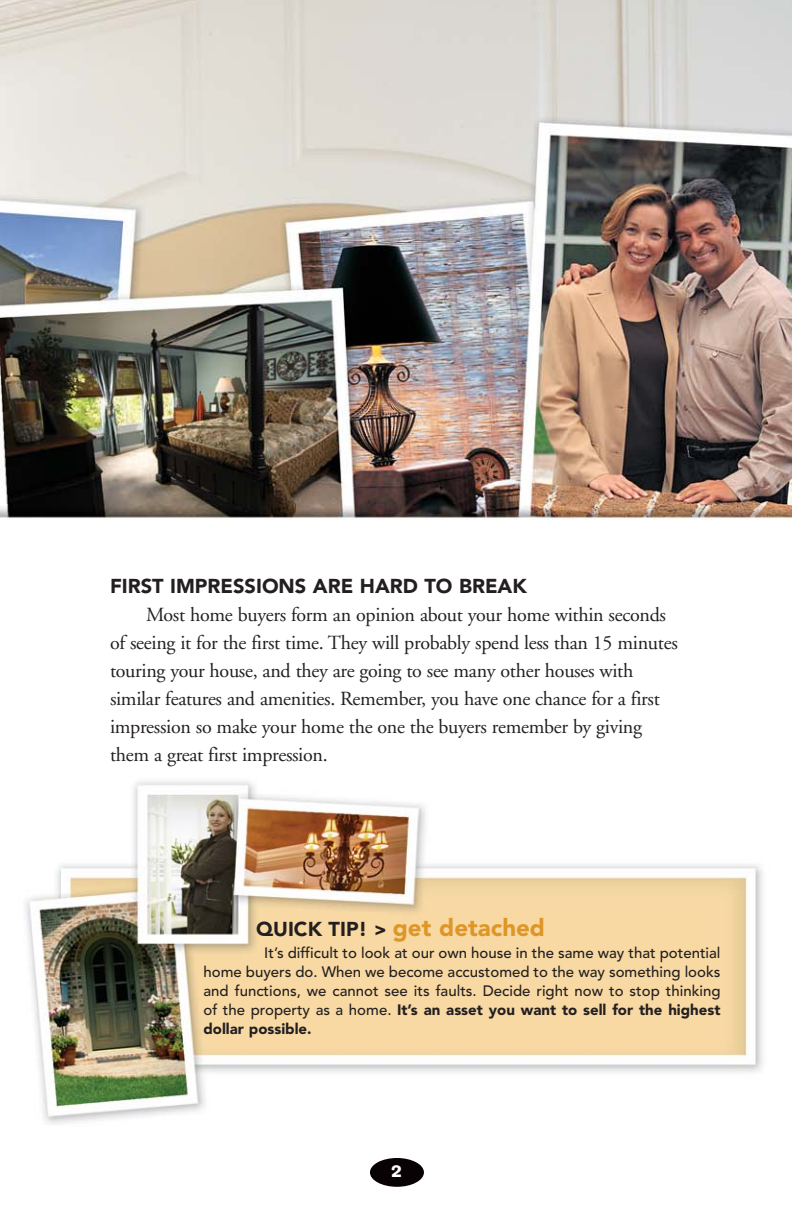
<style>
.page{position:relative;width:792px;height:1224px;background:#fff}
.page>*{position:absolute;margin:0;border:0;box-sizing:border-box;transform-origin:0 0}
.t1{font:900 24px "Avenir";color:#dd9627}
.t2{font:20px/28px "Adobe Garamond";letter-spacing:-.015em;color:#231f20}
.t3{font:900 20px "Avenir";color:#231f20}
.t4{font:700 17px "AG Old Face";color:#fff}
.t5{font:500 15px/19px "Avenir";color:#231f20;text-align:justify}
.s1{font-size:20px;color:#231f20}
.s2{font-size:19px;color:#231f20}
.s3{font-weight:900}
</style>
<div class="page">
<img style="left:0;top:0;width:792px;height:1187px">
<img style="left:12px;top:745px;width:780px;height:381px">
<div style="left:370px;top:1158px;width:54px;height:29px;background:#090204;border-radius:50%"></div>
<p class="t3" style="left:110px;top:578px;width:418px">FIRST IMPRESSIONS ARE HARD TO BREAK</p>
<p class="t2" style="left:110px;top:603px;width:569px;text-indent:36px">Most home buyers form an opinion about your home within seconds of seeing it for the first time. They will probably spend less than 15 minutes touring your house, and they are going to see many other houses with similar features and amenities. Remember, you have one chance for a first impression so make your home the one the buyers remember by giving them a great first impression.</p>
<p class="t1" style="left:256px;top:917px;width:290px"><span class="s1">QUICK TIP!</span> <span class="s2">&gt;</span> get detached</p>
<p class="t5" style="left:203px;top:945px;width:519px;text-indent:61px">It’s difficult to look at our own house in the same way that potential home buyers do. When we become accustomed to the way something looks and functions, we cannot see its faults. Decide right now to stop thinking of the property as a home. <span class="s3">It’s an asset you want to sell for the highest dollar possible.</span></p>
<p class="t4" style="left:391px;top:1165px;width:12px">2</p>
</div>
